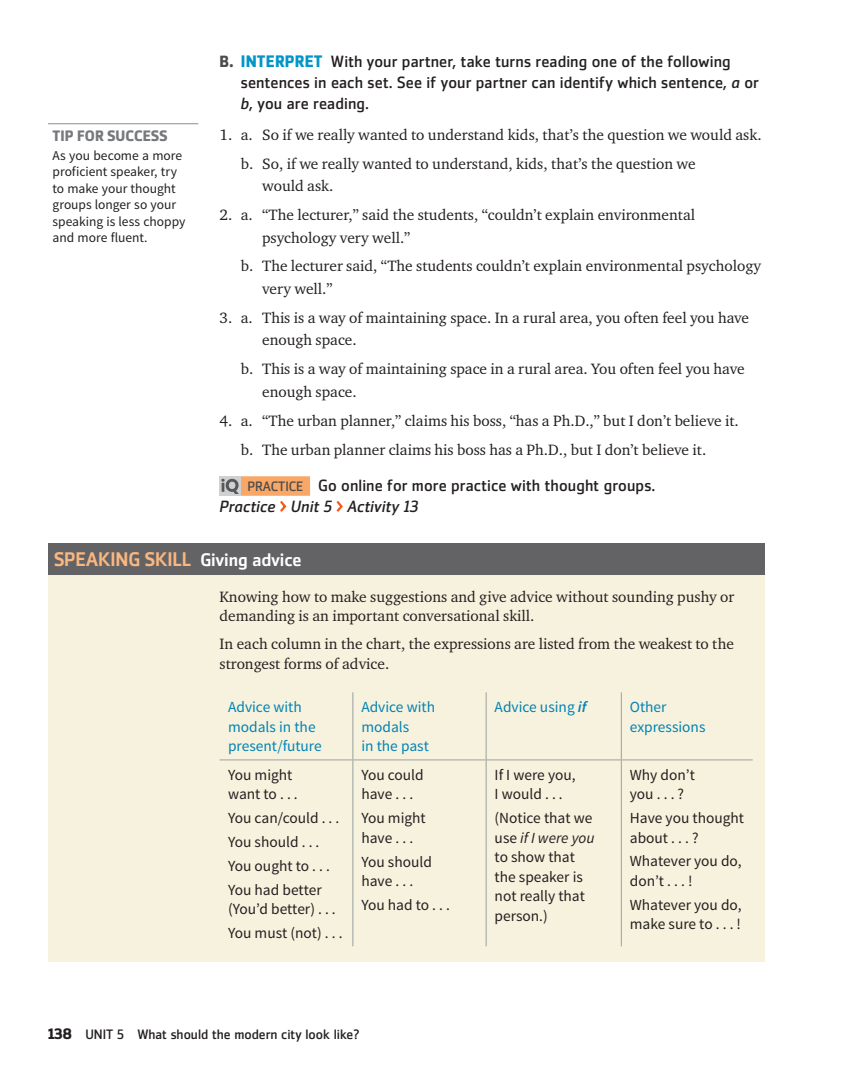
<style>
.page{position:relative;width:859px;height:1069px;background:#fff}
.page>*{position:absolute;margin:0;border:0;box-sizing:border-box;transform-origin:0 0}
.t1{font:500 19.5px "Zemestro Std";letter-spacing:-.005em;color:#fab780}
.t2{font:16.2px/20.5px "Zemestro Std";letter-spacing:.005em;color:#231f20}
.t3{font:15.3px/22.5px "Charter ITC Std";color:#231f20}
.t4{font:15.3px/19.5px "Source Sans Pro";color:#231f20}
.t5{font:15.3px/19.5px "Source Sans Pro";color:#0083b6}
.t6{font:700 15px "Zemestro Std";letter-spacing:.01em;color:#76787b}
.t7{font:13.5px/16.5px "Source Sans Pro";color:#231f20}
.t8{font:13.5px "Zemestro Std";color:#231f20}
.s1{font-weight:700;color:#4b4c4d}
.s2{font-weight:700;font-size:16.5px;color:#0096ca}
.s3{font-style:italic}
.s4{font-size:13.5px;color:#4b4c4d}
.s5{font-size:18px;color:#fff}
.s6{font-weight:600;font-style:italic}
.s7{font-weight:700;font-size:15px}
</style>
<div class="page">
<div style="left:240px;top:476px;width:70px;height:19px;background:#f9a766"></div>
<div style="left:219px;top:476px;width:21px;height:19px;background:#cfd0d2"></div>
<svg style="left:221px;top:478px;width:18px;height:16px"></svg>
<svg style="left:280px;top:501px;width:7px;height:11px"></svg>
<svg style="left:336px;top:501px;width:7px;height:11px"></svg>
<div style="left:48px;top:543px;width:716px;height:32px;background:#636366"></div>
<div style="left:48px;top:575px;width:716px;height:386px;background:#f7f2dd"></div>
<hr style="left:352px;top:692px;width:1px;height:67px;background:#9d9fa2">
<hr style="left:485px;top:692px;width:1px;height:67px;background:#9d9fa2">
<hr style="left:620px;top:692px;width:1px;height:67px;background:#9d9fa2">
<hr style="left:219px;top:759px;width:134px;height:1px;background:#9d9fa2">
<hr style="left:353px;top:759px;width:133px;height:1px;background:#9d9fa2">
<hr style="left:352px;top:760px;width:1px;height:186px;background:#9d9fa2">
<hr style="left:486px;top:759px;width:135px;height:1px;background:#9d9fa2">
<hr style="left:485px;top:760px;width:1px;height:186px;background:#9d9fa2">
<hr style="left:621px;top:759px;width:131px;height:1px;background:#9d9fa2">
<hr style="left:620px;top:760px;width:1px;height:186px;background:#9d9fa2">
<hr style="left:48px;top:123px;width:150px;height:1px;background:#8a8c8f">
<p class="t2" style="left:241px;top:51px;width:519px;text-indent:-21px"><span class="s1">B.</span> <span class="s2">INTERPRET</span> With your partner, take turns reading one of the following sentences in each set. See if your partner can identify which sentence, <span class="s3">a</span> or <span class="s3">b</span>, you are reading.</p>
<p class="t3" style="left:241px;top:120px;width:522px;line-height:28.8px;text-indent:-21px">1. a. So if we really wanted to understand kids, that’s the question we would ask. b. So, if we really wanted to understand, kids, that’s the question we</p>
<p class="t3" style="left:262px;top:174px;width:73px">would ask.</p>
<p class="t3" style="left:262px;top:203px;width:434px;text-indent:-43px">2. a. “The lecturer,” said the students, “couldn’t explain environmental psychology very well.”</p>
<p class="t3" style="left:262px;top:255px;width:500px;text-indent:-21px">b. The lecturer said, “The students couldn’t explain environmental psychology very well.”</p>
<p class="t3" style="left:262px;top:306px;width:488px;text-indent:-43px">3. a. This is a way of maintaining space. In a rural area, you often feel you have enough space.</p>
<p class="t3" style="left:262px;top:357px;width:484px;text-indent:-21px">b. This is a way of maintaining space in a rural area. You often feel you have enough space.</p>
<p class="t3" style="left:241px;top:406px;width:499px;line-height:28.8px;text-indent:-21px">4. a. “The urban planner,” claims his boss, “has a Ph.D.,” but I don’t believe it. b. The urban planner claims his boss has a Ph.D., but I don’t believe it.</p>
<p class="t2" style="left:219px;top:475px;width:437px;text-indent:28px"><span class="s4">PRACTICE</span> Go online for more practice with thought groups.<br><span class="s3">Practice Unit 5 Activity 13</span></p>
<p class="t1" style="left:54px;top:547px;width:249px">SPEAKING SKILL <span class="s5">Giving advice</span></p>
<p class="t3" style="left:219px;top:586px;width:516px;line-height:19.5px">Knowing how to make suggestions and give advice without sounding pushy or demanding is an important conversational skill.</p>
<p class="t3" style="left:219px;top:633px;width:515px;line-height:19.5px">In each column in the chart, the expressions are listed from the weakest to the strongest forms of advice.</p>
<p class="t5" style="left:228px;top:697px;width:95px">Advice with modals in the present/future</p>
<p class="t5" style="left:361px;top:697px;width:75px">Advice with modals<br>in the past</p>
<p class="t5" style="left:494px;top:697px;width:93px">Advice using <span class="s6">if</span></p>
<p class="t5" style="left:629px;top:697px;width:77px">Other expressions</p>
<p class="t4" style="left:228px;top:765px;width:71px">You might want to . . .</p>
<p class="t4" style="left:228px;top:806px;width:113px;line-height:23.7px">You can/could . . .<br>You should . . .<br>You ought to . . .<br>You had better</p>
<p class="t4" style="left:228px;top:897px;width:116px;line-height:23.7px">(You’d better) . . .<br>You must (not) . . .</p>
<p class="t6" style="left:53px;top:126px;width:116px">TIP FOR SUCCESS</p>
<p class="t7" style="left:53px;top:147px;width:134px">As you become a more proficient speaker, try to make your thought groups longer so your speaking is less choppy and more fluent.</p>
<p class="t4" style="left:494px;top:765px;width:82px">If I were you,<br>I would . . .</p>
<p class="t4" style="left:494px;top:808px;width:101px">(Notice that we use <span class="s3">if I were you </span>to show that the speaker is not really that person.)</p>
<p class="t4" style="left:629px;top:765px;width:67px">Why don’t you . . . ?</p>
<p class="t4" style="left:629px;top:808px;width:116px">Have you thought about . . . ?</p>
<p class="t4" style="left:629px;top:851px;width:113px">Whatever you do, don’t . . . !</p>
<p class="t4" style="left:629px;top:895px;width:113px">Whatever you do, make sure to . . . !</p>
<p class="t4" style="left:361px;top:765px;width:64px">You could have . . .</p>
<p class="t4" style="left:361px;top:808px;width:66px">You might have . . .</p>
<p class="t4" style="left:361px;top:851px;width:72px">You should have . . .</p>
<p class="t4" style="left:361px;top:895px;width:90px">You had to . . .</p>
<p class="t8" style="left:48px;top:1026px;width:312px"><span class="s7">138</span> UNIT 5 What should the modern city look like?</p>
</div>
